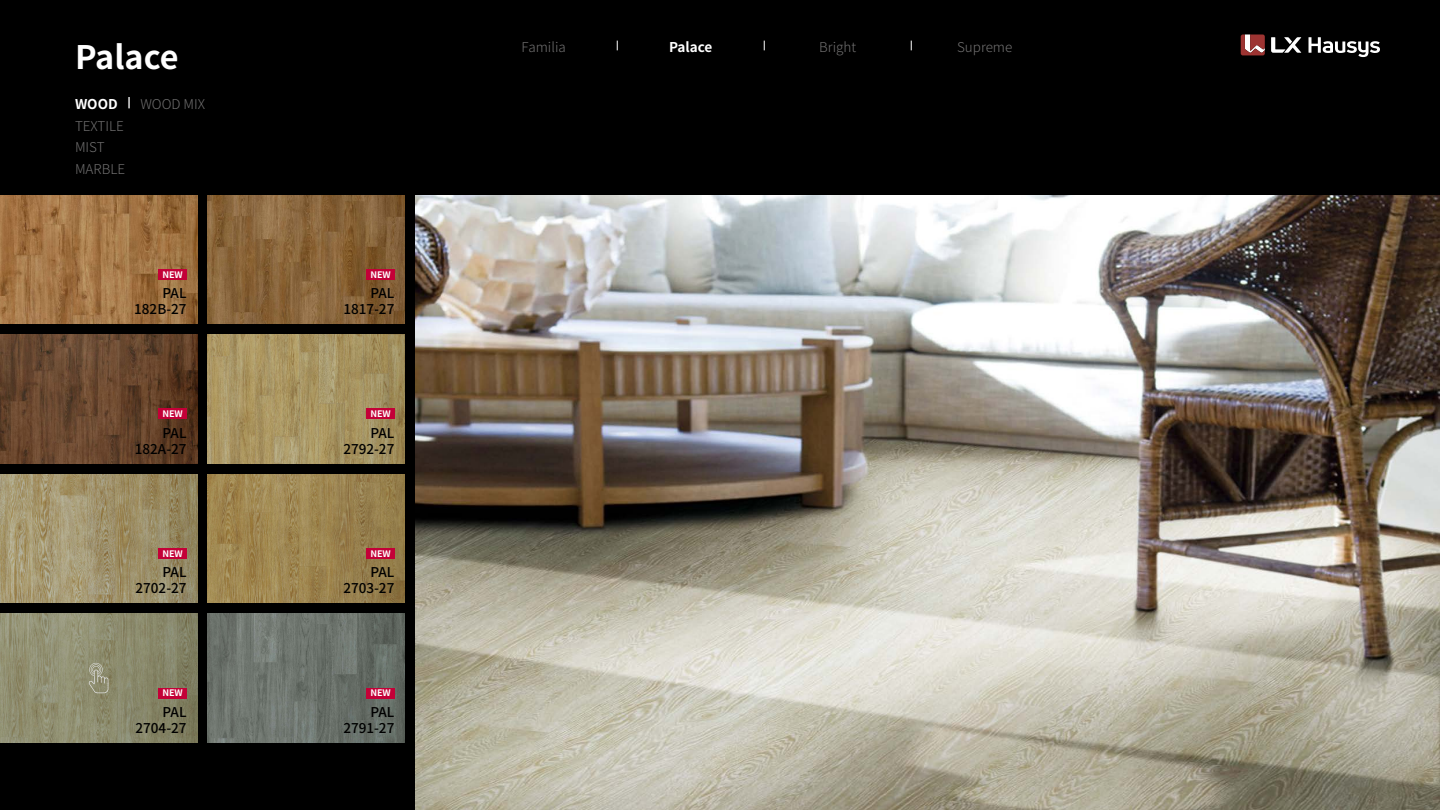
<style>
.page{position:relative;width:1440px;height:810px;background:#000}
.page>*{position:absolute;margin:0;border:0;box-sizing:border-box;transform-origin:0 0}
.t1{font:700 32.4px "Noto Sans CJ Kkr";color:#fff}
.t2{font:500 13.5px "Noto Sans CJ Kkr";color:#000}
.t3{font:300 13.5px "Noto Sans CJ Kkr";color:#727171}
.t4{font:700 13.5px "Noto Sans CJ Kkr";color:#fff}
.t5{font:700 9px "Noto Sans CJ Kkr";letter-spacing:-.01em;color:#fff}
.s1{font-weight:700;color:#fff}
.s2{font-size:11.32px;color:#fff}
</style>
<div class="page">
<img style="left:0;top:195px;width:197px;height:129px">
<img style="left:208px;top:195px;width:197px;height:129px">
<img style="left:0;top:335px;width:197px;height:128px">
<img style="left:208px;top:335px;width:197px;height:128px">
<img style="left:0;top:474px;width:197px;height:129px">
<img style="left:208px;top:474px;width:197px;height:129px">
<img style="left:0;top:614px;width:197px;height:128px">
<img style="left:208px;top:614px;width:197px;height:128px">
<div style="left:158px;top:548px;width:29px;height:11px;background:#c30037"></div>
<div style="left:366px;top:409px;width:28px;height:10px;background:#c30037"></div>
<div style="left:158px;top:409px;width:29px;height:10px;background:#c30037"></div>
<div style="left:366px;top:548px;width:28px;height:11px;background:#c30037"></div>
<div style="left:158px;top:269px;width:29px;height:11px;background:#c30037"></div>
<div style="left:158px;top:688px;width:29px;height:10px;background:#c30037"></div>
<div style="left:366px;top:269px;width:28px;height:11px;background:#c30037"></div>
<div style="left:366px;top:688px;width:28px;height:10px;background:#c30037"></div>
<svg style="left:89px;top:663px;width:19px;height:30px"></svg>
<img style="left:416px;top:195px;width:1024px;height:615px">
<svg style="left:1309px;top:37px;width:71px;height:20px"></svg>
<svg style="left:1271px;top:37px;width:30px;height:16px"></svg>
<svg style="left:1241px;top:34px;width:24px;height:21px"></svg>
<p class="t1" style="left:75px;top:39px;width:105px">Palace</p>
<p class="t3" style="left:75px;top:97px;width:132px"><span class="s1">WOOD</span> <span class="s2">┃</span> WOOD MIX</p>
<p class="t3" style="left:75px;top:118px;width:50px">TEXTILE</p>
<p class="t3" style="left:75px;top:140px;width:31px">MIST</p>
<p class="t3" style="left:75px;top:161px;width:52px">MARBLE</p>
<p class="t3" style="left:522px;top:40px;width:46px">Familia</p>
<p class="t4" style="left:669px;top:40px;width:45px">Palace</p>
<p class="t3" style="left:819px;top:40px;width:39px">Bright</p>
<p class="t3" style="left:957px;top:40px;width:57px">Supreme</p>
<p class="t5" style="left:163px;top:269px;width:22px">NEW</p>
<p class="t5" style="left:370px;top:269px;width:22px">NEW</p>
<p class="t2" style="left:163px;top:286px;width:25px">PAL</p>
<p class="t2" style="left:134px;top:302px;width:54px">182B-27</p>
<p class="t2" style="left:370px;top:286px;width:25px">PAL</p>
<p class="t2" style="left:343px;top:302px;width:52px">1817-27</p>
<p class="t5" style="left:163px;top:409px;width:22px">NEW</p>
<p class="t5" style="left:370px;top:409px;width:22px">NEW</p>
<p class="t2" style="left:163px;top:425px;width:25px">PAL</p>
<p class="t2" style="left:135px;top:441px;width:53px">182A-27</p>
<p class="t2" style="left:370px;top:425px;width:25px">PAL</p>
<p class="t2" style="left:343px;top:441px;width:52px">2792-27</p>
<p class="t5" style="left:163px;top:548px;width:22px">NEW</p>
<p class="t5" style="left:370px;top:548px;width:22px">NEW</p>
<p class="t2" style="left:163px;top:565px;width:25px">PAL</p>
<p class="t2" style="left:136px;top:581px;width:52px">2702-27</p>
<p class="t2" style="left:370px;top:565px;width:25px">PAL</p>
<p class="t2" style="left:343px;top:581px;width:52px">2703-27</p>
<p class="t5" style="left:163px;top:688px;width:22px">NEW</p>
<p class="t5" style="left:370px;top:688px;width:22px">NEW</p>
<p class="t2" style="left:163px;top:704px;width:25px">PAL</p>
<p class="t2" style="left:136px;top:720px;width:52px">2704-27</p>
<p class="t2" style="left:370px;top:704px;width:25px">PAL</p>
<p class="t2" style="left:343px;top:720px;width:52px">2791-27</p>
</div>
